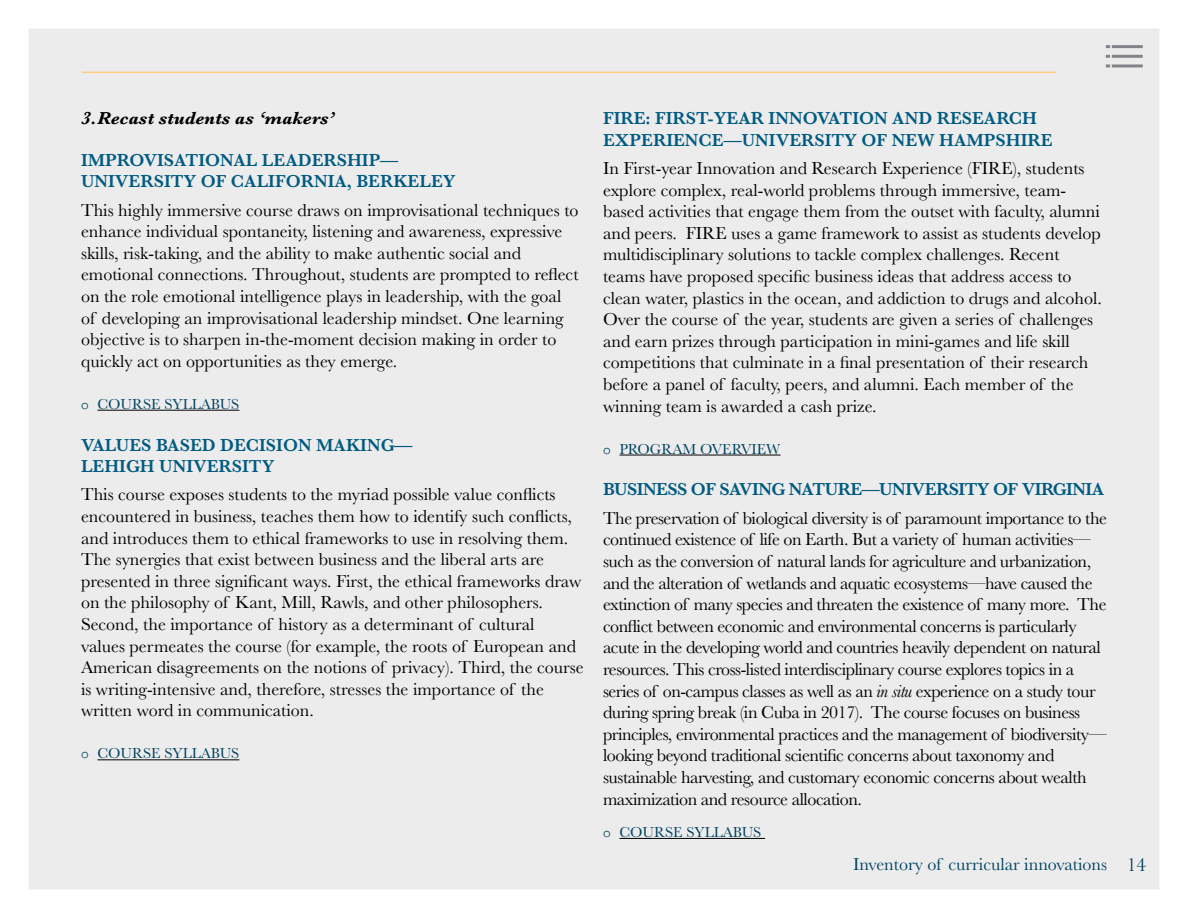
<style>
.page{position:relative;width:1188px;height:918px;background:#edecec}
.page>*{position:absolute;margin:0;border:0;box-sizing:border-box;transform-origin:0 0}
.t1{font:18px/21.6px "Baskerville";color:#000}
.t2{font:18px/21.6px "Baskerville";letter-spacing:-.025em;color:#000}
.t3{font:600 18px/21.6px "Baskerville";color:#005b82}
.t4{font:600 18px "Baskerville";letter-spacing:-.03em;color:#005b82}
.t5{font:18px "Baskerville";color:#004461}
.t6{font:italic 700 18px "Baskerville";color:#000}
.t7{font:15px "Baskerville";color:#004461}
.s1{font-style:italic}
.s2{font-size:19.5px}
</style>
<div class="page">
<div style="left:0;top:0;width:1188px;height:918px;border:28px solid #fff"></div>
<hr style="left:82px;top:72px;width:974px;height:1px;background:#ffcc80">
<hr style="left:1112px;top:45px;width:31px;height:3px;background:#83848a">
<hr style="left:1112px;top:55px;width:31px;height:3px;background:#83848a">
<hr style="left:1112px;top:64px;width:31px;height:3px;background:#83848a">
<svg style="left:1106px;top:45px;width:4px;height:3px"></svg>
<svg style="left:1106px;top:55px;width:4px;height:3px"></svg>
<svg style="left:1106px;top:64px;width:4px;height:3px"></svg>
<hr style="left:98px;top:410px;width:141px;height:1px;background:#000">
<hr style="left:98px;top:759px;width:141px;height:1px;background:#000">
<hr style="left:620px;top:455px;width:161px;height:1px;background:#000">
<hr style="left:620px;top:838px;width:145px;height:1px;background:#000">
<p class="t6" style="left:81px;top:106px;width:255px">3.Recast students as ‘makers’</p>
<p class="t3" style="left:81px;top:149px;width:376px">IMPROVISATIONAL LEADERSHIP—<br>UNIVERSITY OF CALIFORNIA, BERKELEY</p>
<p class="t1" style="left:81px;top:199px;width:499px">This highly immersive course draws on improvisational techniques to enhance individual spontaneity, listening and awareness, expressive skills, risk-taking, and the ability to make authentic social and emotional connections. Throughout, students are prompted to reflect on the role emotional intelligence plays in leadership, with the goal of developing an improvisational leadership mindset. One learning objective is to sharpen in-the-moment decision making in order to quickly act on opportunities as they emerge.</p>
<p class="t7" style="left:81px;top:394px;width:160px">ڤ COURSE SYLLABUS</p>
<p class="t3" style="left:81px;top:434px;width:333px">VALUES BASED DECISION MAKING—<br>LEHIGH UNIVERSITY</p>
<p class="t1" style="left:81px;top:484px;width:504px">This course exposes students to the myriad possible value conflicts encountered in business, teaches them how to identify such conflicts, and introduces them to ethical frameworks to use in resolving them.<br>The synergies that exist between business and the liberal arts are presented in three significant ways. First, the ethical frameworks draw on the philosophy of Kant, Mill, Rawls, and other philosophers.<br>Second, the importance of history as a determinant of cultural<br>values permeates the course (for example, the roots of European and American disagreements on the notions of privacy). Third, the course is writing-intensive and, therefore, stresses the importance of the written word in communication.</p>
<p class="t7" style="left:81px;top:744px;width:160px">ڤ COURSE SYLLABUS</p>
<p class="t3" style="left:603px;top:107px;width:451px">FIRE: FIRST-YEAR INNOVATION AND RESEARCH<br>EXPERIENCE—UNIVERSITY OF NEW HAMPSHIRE</p>
<p class="t1" style="left:603px;top:158px;width:500px">In First-year Innovation and Research Experience (FIRE), students explore complex, real-world problems through immersive, team&shy;based activities that engage them from the outset with faculty, alumni and peers. FIRE uses a game framework to assist as students develop multidisciplinary solutions to tackle complex challenges. Recent teams have proposed specific business ideas that address access to clean water, plastics in the ocean, and addiction to drugs and alcohol.<br>Over the course of the year, students are given a series of challenges and earn prizes through participation in mini-games and life skill competitions that culminate in a final presentation of their research before a panel of faculty, peers, and alumni. Each member of the winning team is awarded a cash prize.</p>
<p class="t7" style="left:603px;top:439px;width:179px">ڤ PROGRAM OVERVIEW</p>
<p class="t4" style="left:603px;top:477px;width:503px">BUSINESS OF SAVING NATURE—UNIVERSITY OF VIRGINIA</p>
<p class="t2" style="left:603px;top:507px;width:505px">The preservation of biological diversity is of paramount importance to the continued existence of life on Earth. But a variety of human activities— such as the conversion of natural lands for agriculture and urbanization, and the alteration of wetlands and aquatic ecosystems—have caused the extinction of many species and threaten the existence of many more. The conflict between economic and environmental concerns is particularly acute in the developing world and countries heavily dependent on natural resources. This cross-listed interdisciplinary course explores topics in a series of on-campus classes as well as an <span class="s1">in situ</span> experience on a study tour during spring break (in Cuba in 2017). The course focuses on business principles, environmental practices and the management of biodiversity— looking beyond traditional scientific concerns about taxonomy and sustainable harvesting, and customary economic concerns about wealth maximization and resource allocation.</p>
<p class="t7" style="left:603px;top:823px;width:160px">ڤ COURSE SYLLABUS</p>
<p class="t5" style="left:853px;top:853px;width:295px">Inventory of curricular innovations <span class="s2">14</span></p>
</div>
